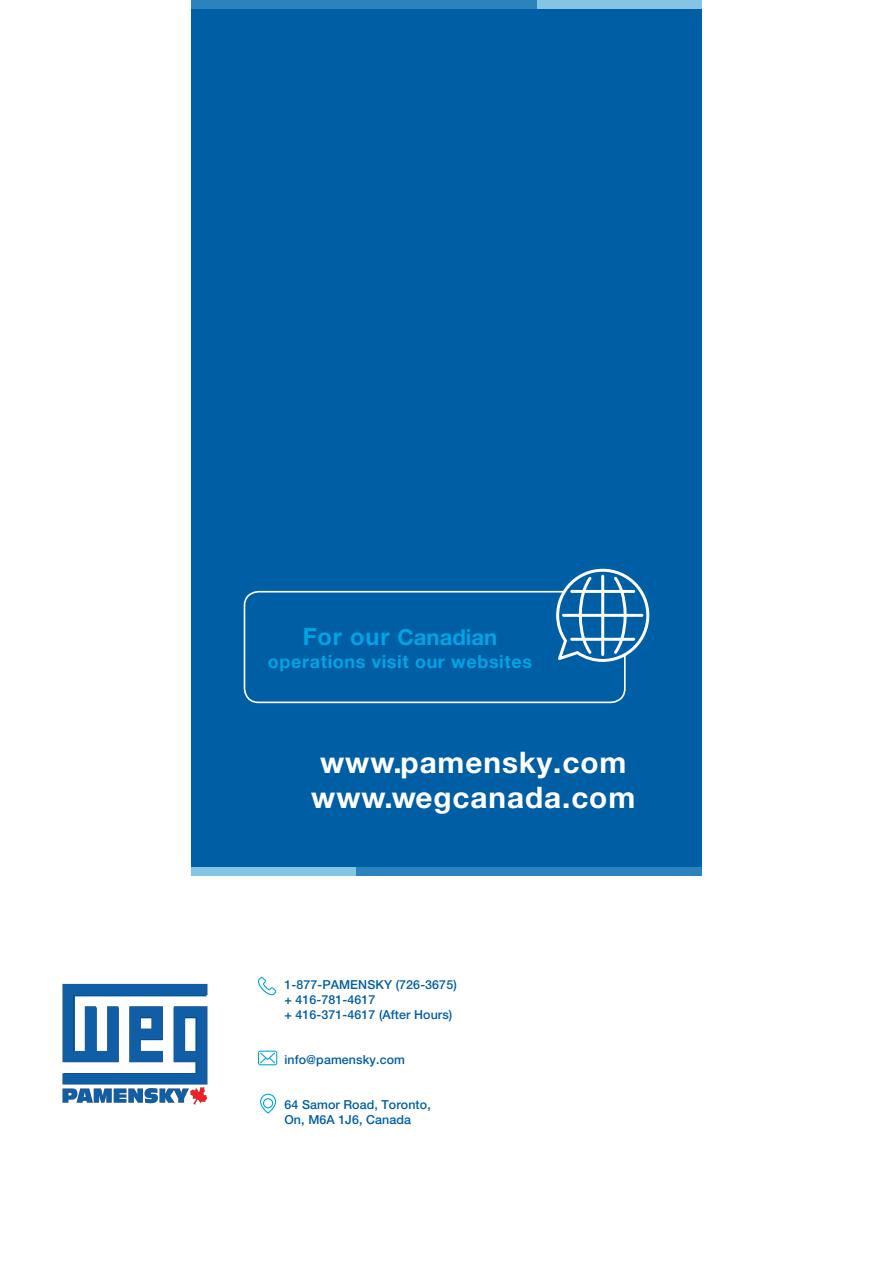
<style>
.page{position:relative;width:893px;height:1263px;background:#fff}
.page>*{position:absolute;margin:0;border:0;box-sizing:border-box;transform-origin:0 0}
.t1{font:700 29.7px/35.7px "Helvetica Neue LT Pro";letter-spacing:.03em;color:#fff;text-align:center}
.t2{font:700 22.05px "Helvetica Neue LT Pro";color:#00a4e4}
.t3{font:700 18px "Helvetica Neue LT Pro";letter-spacing:.035em;color:#00a4e4}
.t4{font:500 12.45px/14.9px "Helvetica Neue LT Pro";letter-spacing:.01em;color:#005ea4}
.s1{font-size:23.7px}
</style>
<div class="page">
<div style="left:191px;top:9px;width:511px;height:858px;background:#005ea4"></div>
<div style="left:191px;top:0;width:346px;height:9px;background:#2b83be"></div>
<div style="left:537px;top:0;width:165px;height:9px;background:#83c5e3"></div>
<div style="left:356px;top:867px;width:346px;height:9px;background:#2b83be"></div>
<div style="left:191px;top:867px;width:165px;height:9px;background:#83c5e3"></div>
<svg style="left:243px;top:569px;width:406px;height:135px"></svg>
<svg style="left:260px;top:1094px;width:16px;height:20px"></svg>
<svg style="left:258px;top:977px;width:18px;height:18px"></svg>
<svg style="left:258px;top:1050px;width:19px;height:15px"></svg>
<img style="left:62px;top:983px;width:146px;height:122px">
<h2 class="t2" style="left:303px;top:623px;width:196px"><span class="s1">For our</span> Canadian</h2>
<h3 class="t3" style="left:268px;top:650px;width:266px">operations visit our websites</h3>
<h1 class="t1" style="left:311px;top:743px;width:326px">www.pamensky.com www.wegcanada.com</h1>
<p class="t4" style="left:284px;top:977px;width:174px">1-877-PAMENSKY (726-3675) + 416-781-4617<br>+ 416-371-4617 (After Hours)</p>
<p class="t4" style="left:284px;top:1052px;width:122px">info@pamensky.com</p>
<p class="t4" style="left:284px;top:1097px;width:148px">64 Samor Road, Toronto,<br>On, M6A 1J6, Canada</p>
</div>
